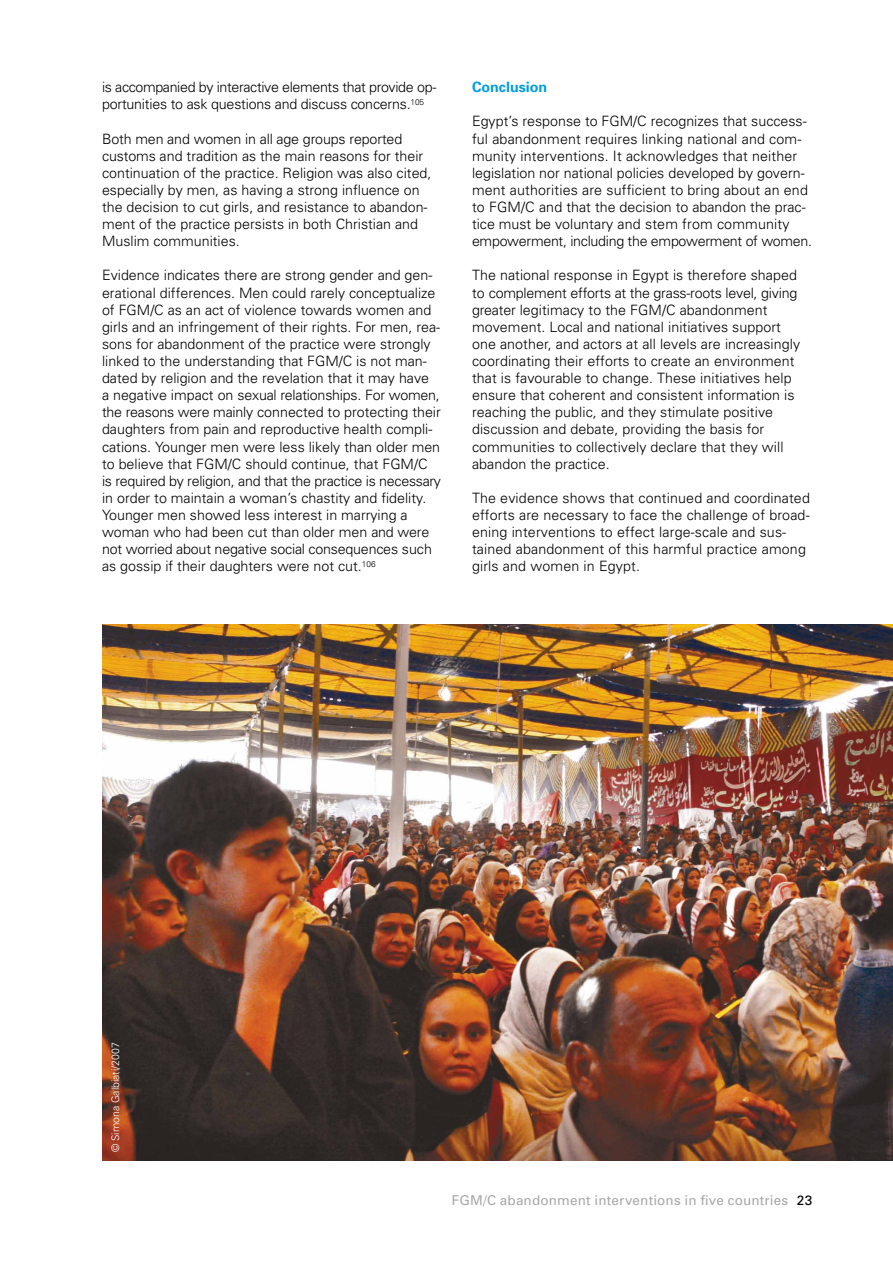
<style>
.page{position:relative;width:893px;height:1263px;background:#fff}
.page>*{position:absolute;margin:0;border:0;box-sizing:border-box;transform-origin:0 0}
.t1{font:300 14.25px/17.1px "Univers";color:#000}
.t2{font:300 14.25px/17.1px "Univers";letter-spacing:-.025em;color:#000}
.t3{font:700 14.25px "Univers";color:#009ee0}
.t4{font:13.5px "Univers";letter-spacing:.01em;color:#a7a8aa}
.t5{font:13.5px "Univers";color:#000}
.t6{font:300 10.5px "Univers";color:#fff}
</style>
<div class="page">
<img style="left:102px;top:624px;width:791px;height:537px">
<p class="t2" style="left:102px;top:78px;width:336px">is accompanied by interactive elements that provide op&shy;portunities to ask questions and discuss concerns.<sup>105</sup></p>
<p class="t1" style="left:102px;top:129px;width:331px">Both men and women in all age groups reported customs and tradition as the main reasons for their continuation of the practice. Religion was also cited, especially by men, as having a strong influence on the decision to cut girls, and resistance to abandon&shy;ment of the practice persists in both Christian and Muslim communities.</p>
<p class="t1" style="left:102px;top:266px;width:341px">Evidence indicates there are strong gender and gen&shy;erational differences. Men could rarely conceptualize of FGM/C as an act of violence towards women and girls and an infringement of their rights. For men, rea&shy;sons for abandonment of the practice were strongly linked to the understanding that FGM/C is not man&shy;dated by religion and the revelation that it may have<br>a negative impact on sexual relationships. For women, the reasons were mainly connected to protecting their daughters from pain and reproductive health compli&shy;cations. Younger men were less likely than older men to believe that FGM/C should continue, that FGM/C is required by religion, and that the practice is necessary in order to maintain a woman’s chastity and fidelity.<br>Younger men showed less interest in marrying a woman who had been cut than older men and were not worried about negative social consequences such as gossip if their daughters were not cut.<sup>106</sup></p>
<p class="t3" style="left:472px;top:78px;width:77px">Conclusion</p>
<p class="t1" style="left:472px;top:112px;width:342px">Egypt’s response to FGM/C recognizes that success&shy;ful abandonment requires linking national and com&shy;munity interventions. It acknowledges that neither legislation nor national policies developed by govern&shy;ment authorities are sufficient to bring about an end to FGM/C and that the decision to abandon the prac&shy;tice must be voluntary and stem from community empowerment, including the empowerment of women.</p>
<p class="t1" style="left:472px;top:266px;width:330px">The national response in Egypt is therefore shaped to complement efforts at the grass-roots level, giving greater legitimacy to the FGM/C abandonment movement. Local and national initiatives support one another, and actors at all levels are increasingly coordinating their efforts to create an environment that is favourable to change. These initiatives help ensure that coherent and consistent information is reaching the public, and they stimulate positive discussion and debate, providing the basis for communities to collectively declare that they will abandon the practice.</p>
<p class="t1" style="left:472px;top:489px;width:339px">The evidence shows that continued and coordinated efforts are necessary to face the challenge of broad&shy;ening interventions to effect large-scale and sus&shy;tained abandonment of this harmful practice among girls and women in Egypt.</p>
<p class="t6" style="left:109px;top:1152px;width:111px;rotate:-90deg">© Simona Galbiati/2007</p>
<p class="t4" style="left:452px;top:1191px;width:338px">FGM/C abandonment interventions in five countries</p>
<p class="t5" style="left:797px;top:1191px;width:17px">23</p>
</div>
